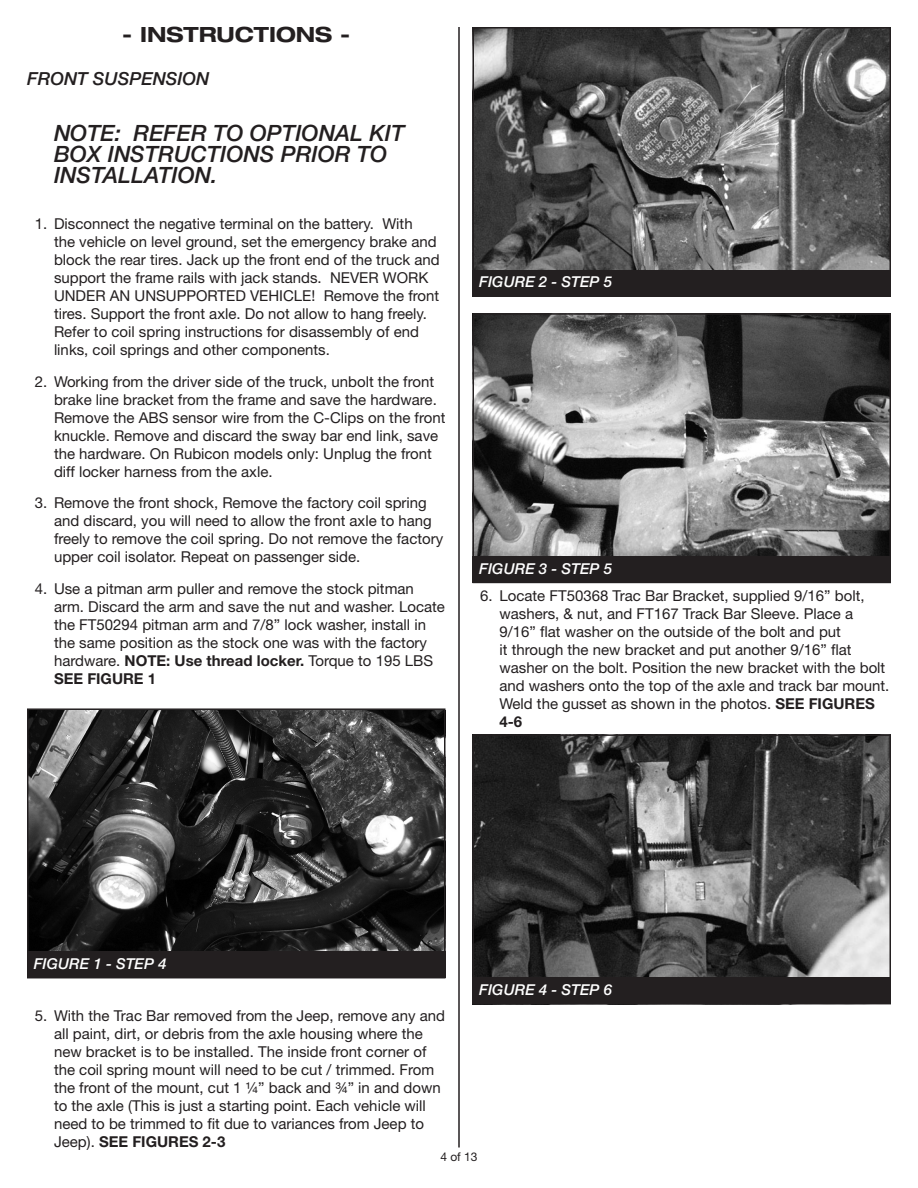
<style>
.page{position:relative;width:918px;height:1188px;background:#fff}
.page>*{position:absolute;margin:0;border:0;box-sizing:border-box;transform-origin:0 0}
.Copy{font:italic 500 22.5px/21px "Helvetica Neue LT Std";color:#231f20}
.t1{font:700 expanded 21px "Helvetica Neue LT Std";color:#231f20}
.Instruction_-_Header{font:italic 500 18px "Helvetica Neue LT Std";color:#231f20}
.t2{font:15px/18px "Helvetica Neue LT Std";color:#231f20}
.t3{font:italic 500 15px "Helvetica Neue LT Std";color:#fff}
.t4{font:12px "Helvetica Neue LT Std";color:#231f20}
.s1{font-weight:700}
</style>
<div class="page">
<hr style="left:458px;top:27px;width:2px;height:1121px;background:#231f20">
<img style="left:30px;top:711px;width:413px;height:240px">
<div style="left:27px;top:708px;width:419px;height:270px;border:2px solid #231f20"></div>
<div style="left:27px;top:951px;width:419px;height:27px;background:#231f20"></div>
<img style="left:475px;top:30px;width:413px;height:240px">
<div style="left:472px;top:27px;width:419px;height:270px;border:2px solid #231f20"></div>
<div style="left:472px;top:270px;width:419px;height:27px;background:#231f20"></div>
<img style="left:475px;top:316px;width:413px;height:240px">
<div style="left:472px;top:313px;width:419px;height:270px;border:2px solid #231f20"></div>
<div style="left:472px;top:556px;width:419px;height:27px;background:#231f20"></div>
<img style="left:475px;top:737px;width:413px;height:240px">
<div style="left:472px;top:734px;width:419px;height:270px;border:2px solid #231f20"></div>
<div style="left:472px;top:977px;width:419px;height:27px;background:#231f20"></div>
<p class="t1" style="left:122px;top:21px;width:230px">- INSTRUCTIONS -</p>
<p class="Instruction_-_Header" style="left:27px;top:68px;width:184px">FRONT SUSPENSION</p>
<p class="Copy" style="left:54px;top:123px;width:352px">NOTE: REFER TO OPTIONAL KIT<br>BOX INSTRUCTIONS PRIOR TO<br>INSTALLATION.</p>
<p class="t2" style="left:54px;top:215px;width:387px;text-indent:-19px">1. Disconnect the negative terminal on the battery. With<br>the vehicle on level ground, set the emergency brake and block the rear tires. Jack up the front end of the truck and support the frame rails with jack stands. NEVER WORK UNDER AN UNSUPPORTED VEHICLE! Remove the front tires. Support the front axle. Do not allow to hang freely.<br>Refer to coil spring instructions for disassembly of end links, coil springs and other components.</p>
<p class="t2" style="left:54px;top:372px;width:393px;text-indent:-19px">2. Working from the driver side of the truck, unbolt the front brake line bracket from the frame and save the hardware.<br>Remove the ABS sensor wire from the C-Clips on the front knuckle. Remove and discard the sway bar end link, save the hardware. On Rubicon models only: Unplug the front diff locker harness from the axle.</p>
<p class="t2" style="left:54px;top:494px;width:391px;text-indent:-19px">3. Remove the front shock, Remove the factory coil spring and discard, you will need to allow the front axle to hang freely to remove the coil spring. Do not remove the factory upper coil isolator. Repeat on passenger side.</p>
<p class="t2" style="left:54px;top:579px;width:392px;text-indent:-19px">4. Use a pitman arm puller and remove the stock pitman arm. Discard the arm and save the nut and washer. Locate the FT50294 pitman arm and 7/8” lock washer, install in the same position as the stock one was with the factory hardware. <span class="s1">NOTE: Use thread locker.</span> Torque to 195 LBS <span class="s1">SEE FIGURE 1</span></p>
<p class="t3" style="left:479px;top:273px;width:134px">FIGURE 2 - STEP 5</p>
<p class="t3" style="left:479px;top:559px;width:134px">FIGURE 3 - STEP 5</p>
<p class="t2" style="left:500px;top:586px;width:391px;text-indent:-19px">6. Locate FT50368 Trac Bar Bracket, supplied 9/16” bolt, washers, &amp; nut, and FT167 Track Bar Sleeve. Place a 9/16” flat washer on the outside of the bolt and put<br>it through the new bracket and put another 9/16” flat washer on the bolt. Position the new bracket with the bolt and washers onto the top of the axle and track bar mount.<br>Weld the gusset as shown in the photos. <span class="s1">SEE FIGURES 4-6</span></p>
<p class="t3" style="left:34px;top:955px;width:134px">FIGURE 1 - STEP 4</p>
<p class="t2" style="left:54px;top:1007px;width:392px;text-indent:-19px">5. With the Trac Bar removed from the Jeep, remove any and all paint, dirt, or debris from the axle housing where the new bracket is to be installed. The inside front corner of the coil spring mount will need to be cut / trimmed. From the front of the mount, cut 1 ¼” back and ¾” in and down to the axle (This is just a starting point. Each vehicle will need to be trimmed to fit due to variances from Jeep to Jeep). <span class="s1">SEE FIGURES 2-3</span></p>
<p class="t3" style="left:479px;top:981px;width:134px">FIGURE 4 - STEP 6</p>
<p class="t4" style="left:440px;top:1150px;width:39px">4 of 13</p>
</div>
